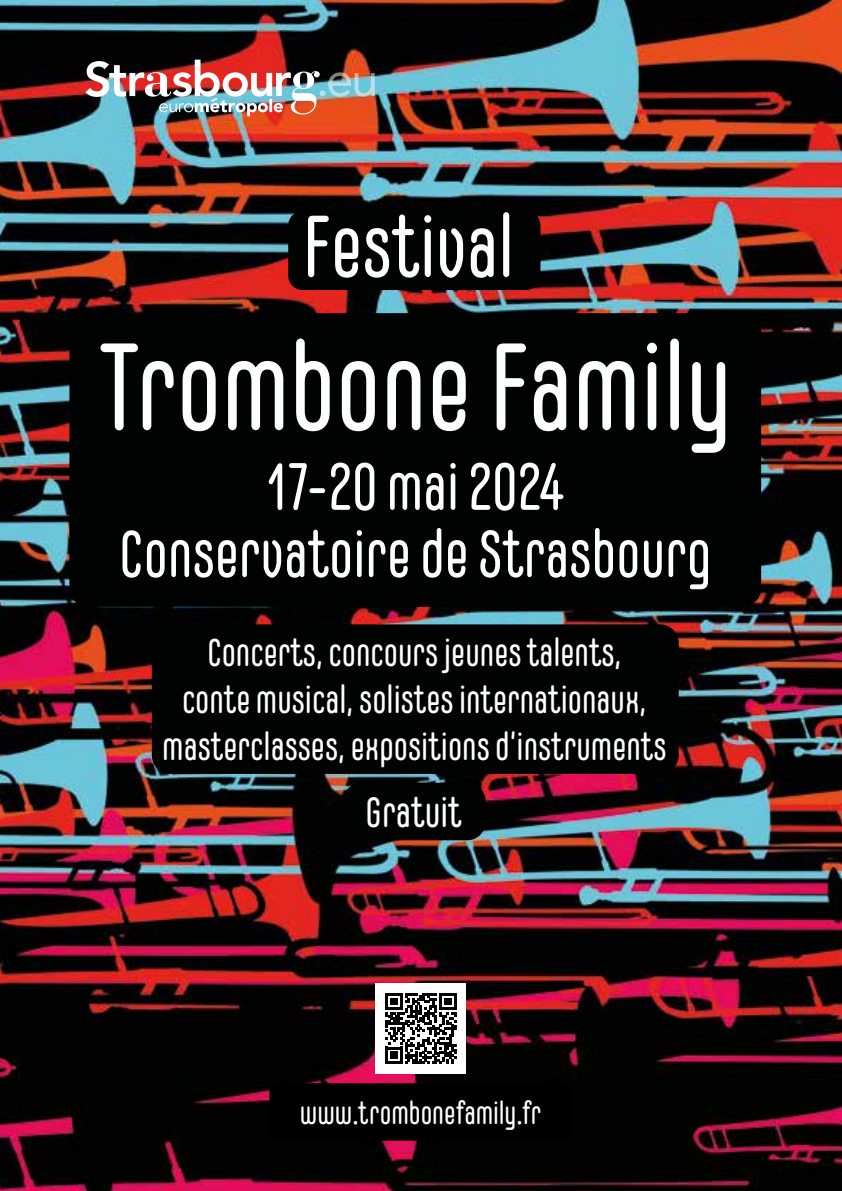
<style>
.page{position:relative;width:842px;height:1191px;background:#fff}
.page>*{position:absolute;margin:0;border:0;box-sizing:border-box;transform-origin:0 0}
.t1{font:124px "Carl Marx";color:#fff;scale:.94 1}
.t2{font:87.6px "Carl Marx";color:#fff;scale:.94 1}
.t3{font:66.6px/67.2px "Carl Marx";color:#fff;text-align:center;scale:.94 1}
.t4{font:42.6px "Carl Marx";color:#fff;scale:.94 1}
.t5{font:39px/46.8px "Carl Marx";color:#fff;text-align:center;scale:.94 1}
.t6{font:32px "Carl Marx";color:#fff;scale:.94 1}
</style>
<div class="page">
<img style="left:0;top:0;width:842px;height:1191px">
<img style="left:86px;top:60px;width:289px;height:56px">
<div style="left:152px;top:624px;width:527px;height:150px;background:#010202;border-radius:18px"></div>
<div style="left:343px;top:783px;width:143px;height:57px;background:#010202;border-radius:18px"></div>
<div style="left:69px;top:313px;width:692px;height:294px;background:#010202;border-radius:18px"></div>
<div style="left:376px;top:983px;width:90px;height:90px;background:#fff"></div>
<svg style="left:385px;top:993px;width:72px;height:71px"></svg>
<div style="left:269px;top:1083px;width:303px;height:57px;background:#000;border-radius:6px"></div>
<div style="left:288px;top:211px;width:252px;height:79px;background:#010202;border-radius:14px"></div>
<h2 class="t2" style="left:302px;top:198px;width:227px">Festival</h2>
<h1 class="t1" style="left:98px;top:318px;width:675px">Trombone Family</h1>
<h3 class="t3" style="left:119px;top:453px;width:632px">17-20 mai 2024<br>Conservatoire de Strasbourg</h3>
<p class="t5" style="left:162px;top:629px;width:538px">Concerts, concours jeunes talents,<br>conte musical, solistes internationaux, masterclasses, expositions d’instruments</p>
<p class="t4" style="left:365px;top:788px;width:104px">Gratuit</p>
<p class="t6" style="left:300px;top:1095px;width:258px">www.trombonefamily.fr</p>
</div>
